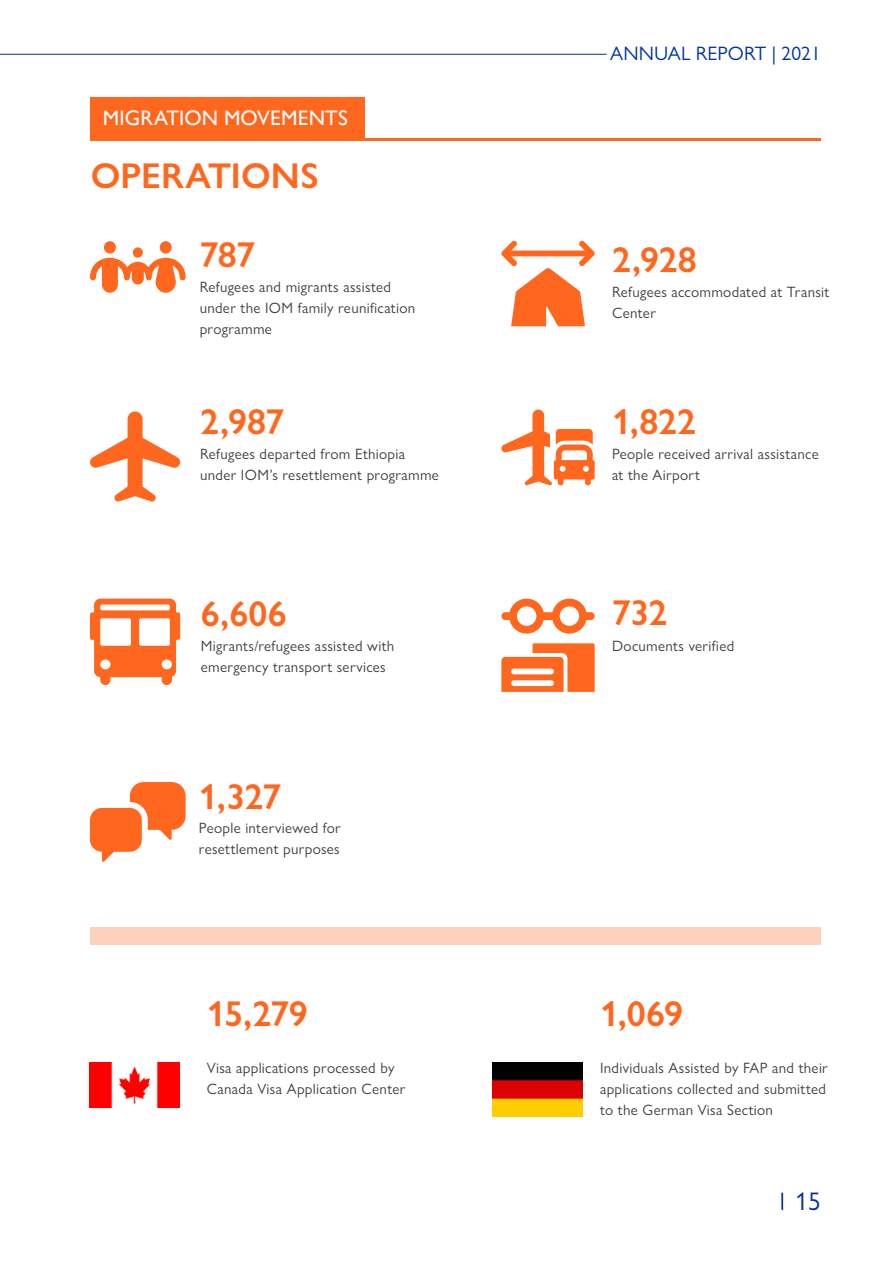
<style>
.page{position:relative;width:893px;height:1263px;background:#fff}
.page>*{position:absolute;margin:0;border:0;box-sizing:border-box;transform-origin:0 0}
.Text_1C{font:600 36px "Gill Sans Nova";letter-spacing:-.005em;color:#ff671f}
.t1{font:25.5px "Gill Sans Nova";color:#0033a0}
.MainTitle_1C{font:500 21px "Gill Sans Nova";letter-spacing:.005em;color:#fff}
.t2{font:19.5px "Gill Sans MT Pro";letter-spacing:.01em;color:#0033a0}
.t3{font:15px/21px "Gill Sans Nova";letter-spacing:.02em;color:#404041}
</style>
<div class="page">
<hr style="left:0;top:54px;width:607px;height:1px;background:#0033a0">
<svg style="left:781px;top:1192px;width:2px;height:18px"></svg>
<div style="left:91px;top:97px;width:274px;height:44px;background:#ff671f"></div>
<hr style="left:91px;top:138px;width:730px;height:3px;background:#ff671f">
<div style="left:90px;top:927px;width:731px;height:17px;background:#ffd1bc"></div>
<svg style="left:90px;top:258px;width:96px;height:35px"></svg>
<div style="left:160px;top:241px;width:12px;height:13px;background:#ff671f;border-radius:50%"></div>
<div style="left:104px;top:241px;width:12px;height:13px;background:#ff671f;border-radius:50%"></div>
<div style="left:133px;top:247px;width:10px;height:11px;background:#ff671f;border-radius:50%"></div>
<svg style="left:501px;top:241px;width:94px;height:85px"></svg>
<svg style="left:90px;top:599px;width:90px;height:86px"></svg>
<svg style="left:90px;top:782px;width:96px;height:80px"></svg>
<img style="left:89px;top:1062px;width:91px;height:45px">
<img style="left:492px;top:1062px;width:91px;height:54px">
<svg style="left:501px;top:409px;width:94px;height:76px"></svg>
<svg style="left:501px;top:599px;width:94px;height:35px"></svg>
<svg style="left:501px;top:643px;width:94px;height:49px"></svg>
<svg style="left:90px;top:411px;width:90px;height:91px"></svg>
<p class="MainTitle_1C" style="left:103px;top:105px;width:247px">MIGRATION MOVEMENTS</p>
<p class="Text_1C" style="left:91px;top:154px;width:229px">OPERATIONS</p>
<p class="Text_1C" style="left:200px;top:233px;width:57px">787</p>
<p class="t3" style="left:200px;top:276px;width:217px">Refugees and migrants assisted under the IOM family reunification programme</p>
<p class="Text_1C" style="left:200px;top:400px;width:86px">2,987</p>
<p class="t3" style="left:200px;top:443px;width:207px">Refugees departed from Ethiopia</p>
<p class="t3" style="left:200px;top:464px;width:240px">under IOM’s resettlement programme</p>
<p class="Text_1C" style="left:201px;top:591px;width:87px">6,606</p>
<p class="t3" style="left:201px;top:635px;width:195px">Migrants/refugees assisted with</p>
<p class="t3" style="left:201px;top:656px;width:186px">emergency transport services</p>
<p class="Text_1C" style="left:199px;top:774px;width:84px">1,327</p>
<p class="t3" style="left:199px;top:817px;width:143px">People interviewed for resettlement purposes</p>
<p class="Text_1C" style="left:207px;top:991px;width:102px">15,279</p>
<p class="t3" style="left:207px;top:1057px;width:189px">Visa applications processed by</p>
<p class="t3" style="left:207px;top:1078px;width:200px">Canada Visa Application Center</p>
<h3 class="t2" style="left:610px;top:42px;width:212px">ANNUAL REPORT | 2021</h3>
<p class="Text_1C" style="left:612px;top:237px;width:86px">2,928</p>
<p class="t3" style="left:612px;top:281px;width:219px">Refugees accommodated at Transit<br>Center</p>
<p class="Text_1C" style="left:612px;top:400px;width:86px">1,822</p>
<p class="t3" style="left:612px;top:443px;width:208px">People received arrival assistance at the Airport</p>
<p class="Text_1C" style="left:612px;top:590px;width:57px">732</p>
<p class="t3" style="left:612px;top:635px;width:124px">Documents verified</p>
<p class="Text_1C" style="left:600px;top:991px;width:85px">1,069</p>
<p class="t3" style="left:600px;top:1057px;width:229px">Individuals Assisted by FAP and their</p>
<p class="t3" style="left:600px;top:1078px;width:228px">applications collected and submitted</p>
<p class="t3" style="left:600px;top:1099px;width:174px">to the German Visa Section</p>
<h2 class="t1" style="left:795px;top:1185px;width:27px">15</h2>
</div>
